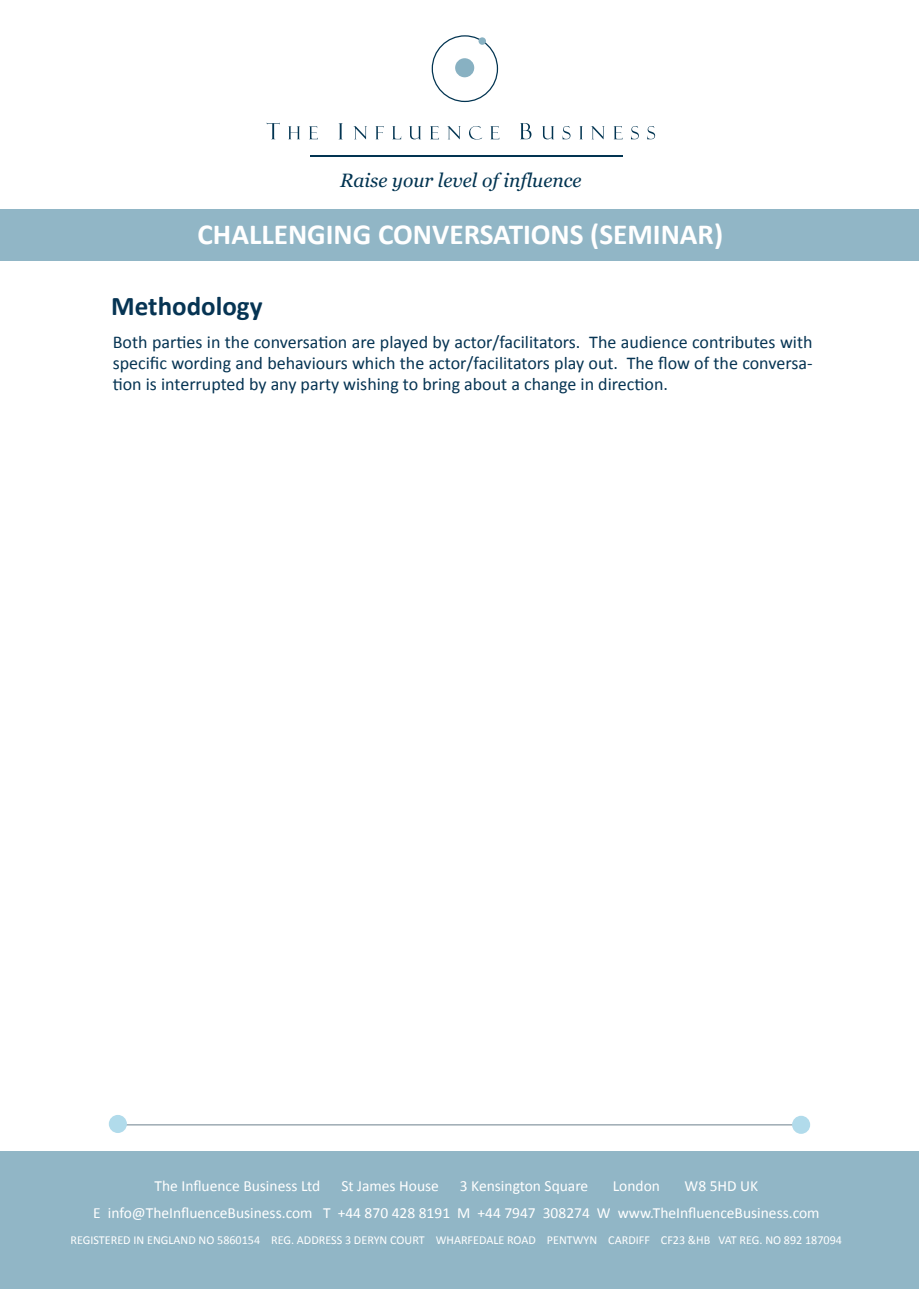
<style>
.page{position:relative;width:919px;height:1289px;background:#fff}
.page>*{position:absolute;margin:0;border:0;box-sizing:border-box;transform-origin:0 0}
.t1{font:700 29.1px "Calibri";color:#fff}
.t2{font:700 27px "Calibri";color:#063453}
.t3{font:italic 19.2px "Georgia";color:#023451}
.t4{font:18px/21px "Calibri";color:#063453;text-align:justify}
.t5{font:15.45px/26.8px "Calibri";color:#fff}
.t6{font:12.15px "Calibri";color:#fff}
</style>
<div class="page">
<div style="left:0;top:209px;width:918px;height:51px;background:#91b6c6"></div>
<div style="left:0;top:1151px;width:918px;height:137px;background:#91b6c6"></div>
<hr style="left:120px;top:1124px;width:679px;height:1px;background:#08293d">
<div style="left:792px;top:1115px;width:18px;height:18px;background:#b1dbeb;border-radius:50%"></div>
<div style="left:109px;top:1114px;width:18px;height:18px;background:#b1dbeb;border-radius:50%"></div>
<svg style="left:266px;top:123px;width:14px;height:16px"></svg>
<svg style="left:288px;top:126px;width:12px;height:13px"></svg>
<svg style="left:309px;top:126px;width:9px;height:13px"></svg>
<svg style="left:338px;top:123px;width:5px;height:16px"></svg>
<svg style="left:353px;top:126px;width:14px;height:13px"></svg>
<svg style="left:375px;top:126px;width:8px;height:13px"></svg>
<svg style="left:392px;top:126px;width:9px;height:13px"></svg>
<svg style="left:409px;top:126px;width:12px;height:13px"></svg>
<svg style="left:430px;top:126px;width:9px;height:13px"></svg>
<svg style="left:447px;top:126px;width:14px;height:13px"></svg>
<svg style="left:469px;top:126px;width:13px;height:13px"></svg>
<svg style="left:490px;top:126px;width:9px;height:13px"></svg>
<svg style="left:520px;top:123px;width:11px;height:16px"></svg>
<svg style="left:542px;top:126px;width:12px;height:13px"></svg>
<svg style="left:562px;top:126px;width:8px;height:13px"></svg>
<svg style="left:579px;top:126px;width:4px;height:13px"></svg>
<svg style="left:590px;top:126px;width:14px;height:13px"></svg>
<svg style="left:613px;top:126px;width:9px;height:13px"></svg>
<svg style="left:631px;top:126px;width:7px;height:13px"></svg>
<svg style="left:647px;top:126px;width:8px;height:13px"></svg>
<hr style="left:310px;top:155px;width:312px;height:1px;background:#023451">
<svg style="left:431px;top:35px;width:67px;height:67px"></svg>
<div style="left:478px;top:37px;width:8px;height:8px;background:#88b1c2;border-radius:50%"></div>
<p class="t3" style="left:340px;top:168px;width:243px">Raise your level of influence</p>
<h1 class="t1" style="left:197px;top:216px;width:527px">CHALLENGING CONVERSATIONS (SEMINAR)</h1>
<h2 class="t2" style="left:111px;top:289px;width:153px">Methodology</h2>
<p class="t4" style="left:113px;top:331px;width:701px">Both parties in the conversation are played by actor/facilitators. The audience contributes with specific wording and behaviours which the actor/facilitators play out. The flow of the conversa&shy;tion is interrupted by any party wishing to bring about a change in direction.</p>
<p class="t5" style="left:154px;top:1172px;width:167px">The Influence Business Ltd</p>
<p class="t5" style="left:341px;top:1172px;width:99px">St James House</p>
<p class="t5" style="left:460px;top:1172px;width:130px">3 Kensington Square</p>
<p class="t5" style="left:612px;top:1172px;width:49px">London</p>
<p class="t5" style="left:93px;top:1172px;width:727px;text-indent:591px">W8 5HD UK<br>E info@TheInfluenceBusiness.com T +44 870 428 8191 M +44 7947 308274 W www.TheInfluenceBusiness.com</p>
<p class="t6" style="left:70px;top:1232px;width:773px">REGISTERED IN ENGLAND NO 5860154 REG. ADDRESS 3 DERYN COURT WHARFEDALE ROAD PENTWYN CARDIFF CF23 &amp;HB VAT REG. NO 892 187094</p>
</div>
